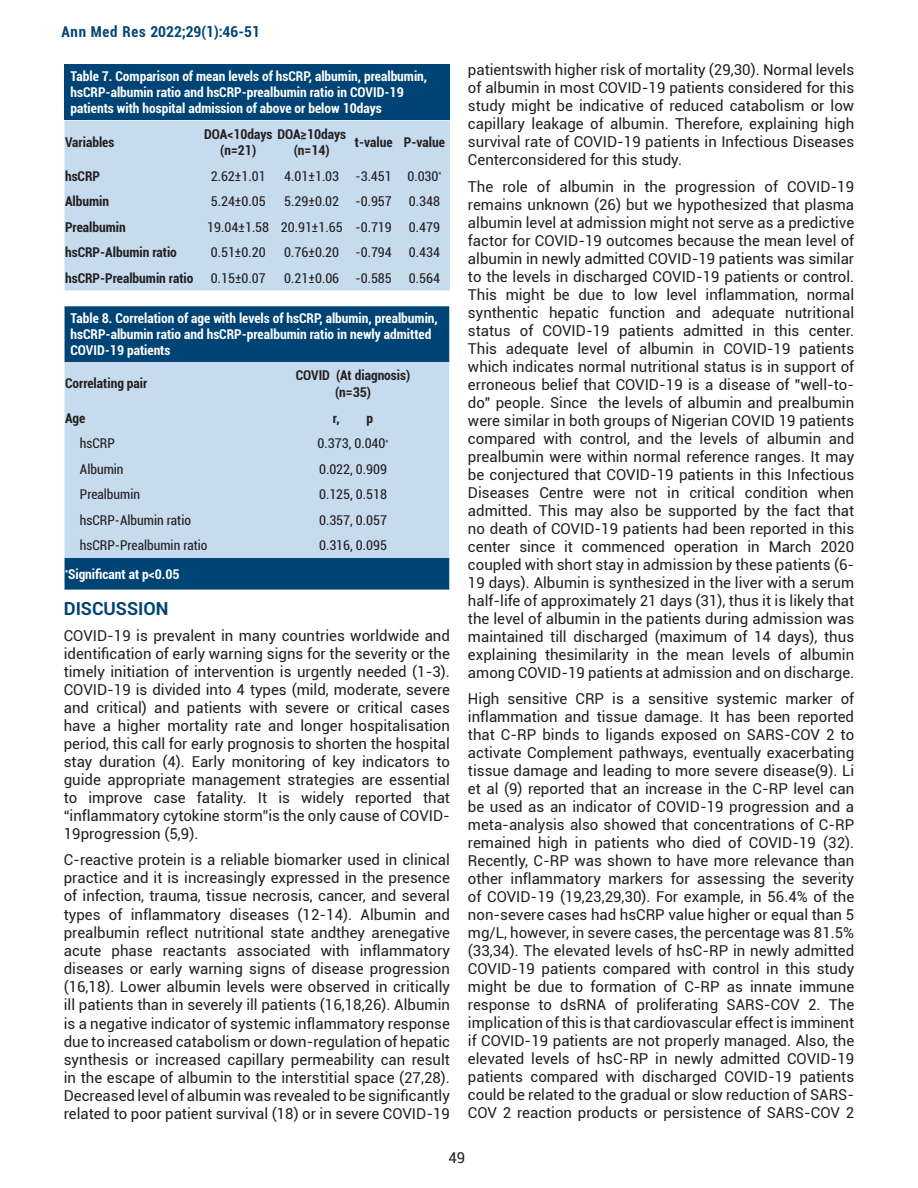
<style>
.page{position:relative;width:918px;height:1188px;background:#fff}
.page>*{position:absolute;margin:0;border:0;box-sizing:border-box;transform-origin:0 0}
.t1{font:700 18px "Roboto";color:#004475}
.t2{font:15px/18px "Roboto";color:#231f20;text-align:justify}
.t3{font:700 condensed 15px "Roboto";letter-spacing:.025em;color:#004475}
.t4{font:700 condensed 13.5px/16.2px "Roboto";color:#fff}
.t5{font:condensed 13.5px "Roboto";color:#231f20}
.t6{font:700 condensed 13.5px/16.2px "Roboto";color:#231f20}
</style>
<div class="page">
<div style="left:65px;top:65px;width:385px;height:55px;background:#004475"></div>
<div style="left:65px;top:120px;width:385px;height:170px;background:#c7dbef"></div>
<div style="left:65px;top:306px;width:384px;height:284px;background:#004475"></div>
<div style="left:65px;top:362px;width:384px;height:196px;background:#c7dbef"></div>
<p class="t3" style="left:61px;top:21px;width:200px">Ann Med Res 2022;29(1):46-51</p>
<p class="t4" style="left:71px;top:68px;width:358px">Table 7. Comparison of mean levels of hsCRP, albumin, prealbumin, hsCRP-albumin ratio and hsCRP-prealbumin ratio in COVID-19 patients with hospital admission of above or below 10days</p>
<p class="t6" style="left:65px;top:133px;width:51px">Variables</p>
<p class="t6" style="left:220px;top:125px;width:127px;text-indent:-16px">DOA&lt;10days DOA≥10days (n=21)</p>
<p class="t6" style="left:355px;top:133px;width:92px">t-value P-value</p>
<p class="t6" style="left:294px;top:141px;width:38px">(n=14)</p>
<p class="t6" style="left:65px;top:167px;width:37px">hsCRP</p>
<p class="t5" style="left:211px;top:167px;width:56px">2.62±1.01</p>
<p class="t5" style="left:284px;top:167px;width:159px">4.01±1.03 -3.451 0.030<sup>*</sup></p>
<p class="t6" style="left:65px;top:193px;width:46px">Albumin</p>
<p class="t5" style="left:211px;top:192px;width:56px">5.24±0.05</p>
<p class="t5" style="left:284px;top:192px;width:109px">5.29±0.02 -0.957</p>
<p class="t5" style="left:409px;top:192px;width:33px">0.348</p>
<p class="t6" style="left:65px;top:218px;width:62px">Prealbumin</p>
<p class="t5" style="left:207px;top:218px;width:186px">19.04±1.58 20.91±1.65 -0.719</p>
<p class="t5" style="left:409px;top:218px;width:33px">0.479</p>
<p class="t6" style="left:65px;top:244px;width:113px">hsCRP-Albumin ratio</p>
<p class="t5" style="left:211px;top:243px;width:56px">0.51±0.20</p>
<p class="t5" style="left:284px;top:243px;width:109px">0.76±0.20 -0.794</p>
<p class="t5" style="left:409px;top:243px;width:33px">0.434</p>
<p class="t6" style="left:65px;top:269px;width:130px">hsCRP-Prealbumin ratio</p>
<p class="t5" style="left:211px;top:269px;width:56px">0.15±0.07</p>
<p class="t5" style="left:284px;top:269px;width:109px">0.21±0.06 -0.585</p>
<p class="t5" style="left:409px;top:269px;width:33px">0.564</p>
<p class="t4" style="left:71px;top:309px;width:369px">Table 8. Correlation of age with levels of hsCRP, albumin, prealbumin, hsCRP-albumin ratio and hsCRP-prealbumin ratio in newly admitted<br>COVID-19 patients</p>
<p class="t6" style="left:65px;top:375px;width:84px">Correlating pair</p>
<p class="t6" style="left:296px;top:367px;width:116px;text-align:center">COVID (At diagnosis) (n=35)</p>
<p class="t6" style="left:65px;top:409px;width:22px">Age</p>
<p class="t6" style="left:333px;top:409px;width:8px">r,</p>
<p class="t6" style="left:366px;top:409px;width:8px">p</p>
<p class="t5" style="left:80px;top:434px;width:37px">hsCRP</p>
<p class="t5" style="left:318px;top:434px;width:73px">0.373, 0.040<sup>*</sup></p>
<p class="t5" style="left:80px;top:459px;width:45px">Albumin</p>
<p class="t5" style="left:319px;top:459px;width:70px">0.022, 0.909</p>
<p class="t5" style="left:80px;top:485px;width:62px">Prealbumin</p>
<p class="t5" style="left:319px;top:485px;width:70px">0.125, 0.518</p>
<p class="t5" style="left:80px;top:510px;width:113px">hsCRP-Albumin ratio</p>
<p class="t5" style="left:319px;top:510px;width:70px">0.357, 0.057</p>
<p class="t5" style="left:80px;top:536px;width:129px">hsCRP-Prealbumin ratio</p>
<p class="t5" style="left:319px;top:536px;width:70px">0.316, 0.095</p>
<p class="t4" style="left:65px;top:565px;width:116px"><sup>*</sup>Significant at p&lt;0.05</p>
<p class="t1" style="left:64px;top:596px;width:106px">DISCUSSION</p>
<p class="t2" style="left:64px;top:626px;width:388px">COVID-19 is prevalent in many countries worldwide and identification of early warning signs for the severity or the timely initiation of intervention is urgently needed (1-3).<br>COVID-19 is divided into 4 types (mild, moderate, severe and critical) and patients with severe or critical cases have a higher mortality rate and longer hospitalisation period, this call for early prognosis to shorten the hospital stay duration (4). Early monitoring of key indicators to guide appropriate management strategies are essential to improve case fatality. It is widely reported that “inflammatory cytokine storm”is the only cause of COVID-19progression (5,9).</p>
<p class="t2" style="left:64px;top:851px;width:388px">C-reactive protein is a reliable biomarker used in clinical practice and it is increasingly expressed in the presence of infection, trauma, tissue necrosis, cancer, and several types of inflammatory diseases (12-14). Albumin and prealbumin reflect nutritional state andthey arenegative acute phase reactants associated with inflammatory diseases or early warning signs of disease progression (16,18). Lower albumin levels were observed in critically ill patients than in severely ill patients (16,18,26). Albumin is a negative indicator of systemic inflammatory response due to increased catabolism or down-regulation of hepatic synthesis or increased capillary permeability can result in the escape of albumin to the interstitial space (27,28).<br>Decreased level of albumin was revealed to be significantly related to poor patient survival (18) or in severe COVID-19</p>
<p class="t2" style="left:468px;top:60px;width:388px">patientswith higher risk of mortality (29,30). Normal levels of albumin in most COVID-19 patients considered for this study might be indicative of reduced catabolism or low capillary leakage of albumin. Therefore, explaining high survival rate of COVID-19 patients in Infectious Diseases Centerconsidered for this study.</p>
<p class="t2" style="left:468px;top:177px;width:388px">The role of albumin in the progression of COVID-19 remains unknown (26) but we hypothesized that plasma albumin level at admission might not serve as a predictive factor for COVID-19 outcomes because the mean level of albumin in newly admitted COVID-19 patients was similar to the levels in discharged COVID-19 patients or control.<br>This might be due to low level inflammation, normal synthentic hepatic function and adequate nutritional status of COVID-19 patients admitted in this center.<br>This adequate level of albumin in COVID-19 patients which indicates normal nutritional status is in support of erroneous belief that COVID-19 is a disease of "well-to&shy;do" people. Since the levels of albumin and prealbumin were similar in both groups of Nigerian COVID 19 patients compared with control, and the levels of albumin and prealbumin were within normal reference ranges. It may be conjectured that COVID-19 patients in this Infectious Diseases Centre were not in critical condition when admitted. This may also be supported by the fact that no death of COVID-19 patients had been reported in this center since it commenced operation in March 2020 coupled with short stay in admission by these patients (6- 19 days). Albumin is synthesized in the liver with a serum half-life of approximately 21 days (31), thus it is likely that the level of albumin in the patients during admission was maintained till discharged (maximum of 14 days), thus explaining thesimilarity in the mean levels of albumin among COVID-19 patients at admission and on discharge.</p>
<p class="t2" style="left:468px;top:689px;width:388px">High sensitive CRP is a sensitive systemic marker of inflammation and tissue damage. It has been reported that C-RP binds to ligands exposed on SARS-COV 2 to activate Complement pathways, eventually exacerbating tissue damage and leading to more severe disease(9). Li et al (9) reported that an increase in the C-RP level can be used as an indicator of COVID-19 progression and a meta-analysis also showed that concentrations of C-RP remained high in patients who died of COVID-19 (32).<br>Recently, C-RP was shown to have more relevance than other inflammatory markers for assessing the severity of COVID-19 (19,23,29,30). For example, in 56.4% of the non-severe cases had hsCRP value higher or equal than 5 mg/L, however, in severe cases, the percentage was 81.5% (33,34). The elevated levels of hsC-RP in newly admitted COVID-19 patients compared with control in this study might be due to formation of C-RP as innate immune response to dsRNA of proliferating SARS-COV 2. The implication of this is that cardiovascular effect is imminent if COVID-19 patients are not properly managed. Also, the elevated levels of hsC-RP in newly admitted COVID-19 patients compared with discharged COVID-19 patients could be related to the gradual or slow reduction of SARS-COV 2 reaction products or persistence of SARS-COV 2</p>
<p class="t2" style="left:449px;top:1148px;width:18px">49</p>
</div>
